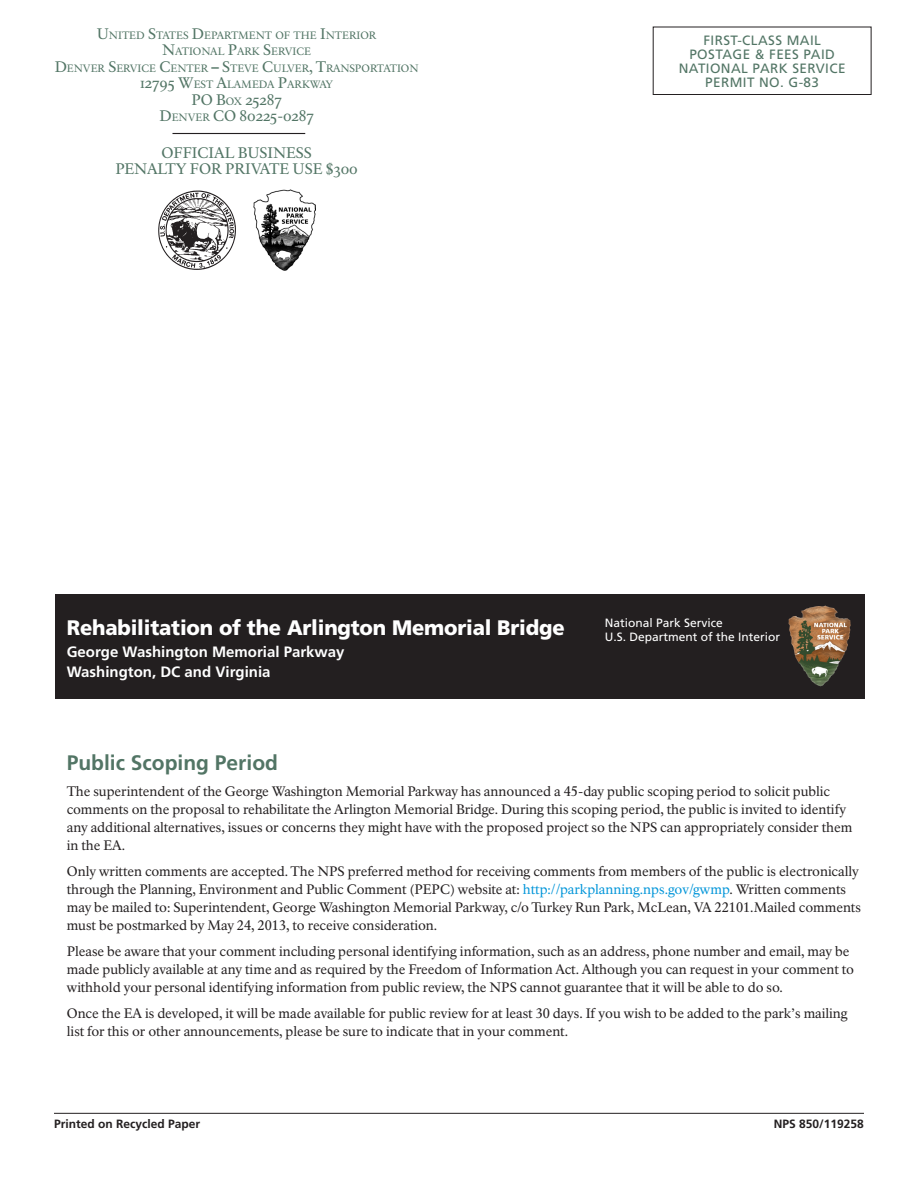
<style>
.page{position:relative;width:918px;height:1188px;background:#fff}
.page>*{position:absolute;margin:0;border:0;box-sizing:border-box;transform-origin:0 0}
.t1{font:900 21px "Frutiger";letter-spacing:-.01em;color:#fff;scale:.96 1}
.heading_A{font:700 21px "Frutiger";color:#527565}
.t2{font:700 15px "Frutiger";color:#fff}
.heading_A-2{font:15px "NPS Rawlinson";color:#527565}
.heading_A-3{font:15px "NPS Rawlinson";letter-spacing:-.01em;color:#527565}
.Body_text{font:13.5px/18px "NPS Rawlinson OT";letter-spacing:-.005em;color:#231f20}
.heading_A-4{font:13.5px "Frutiger";letter-spacing:.03em;color:#527565}
.t3{font:12px "Frutiger";color:#fff}
.t4{font:700 12px "Frutiger";color:#231f20}
.heading_A-5{font:10.5px "NPS Rawlinson";color:#527565}
.s1{font-size:15px}
.s2{font-family:"Frutiger";font-weight:700;font-size:15px}
.s3{font-size:10.5px}
.s4{color:#0095d9}
</style>
<div class="page">
<hr style="left:54px;top:1113px;width:810px;height:1px;background:#231f20">
<div style="left:55px;top:594px;width:810px;height:104px;background:#231f20"></div>
<img style="left:789px;top:606px;width:36px;height:78px">
<img style="left:254px;top:190px;width:62px;height:81px">
<img style="left:158px;top:190px;width:78px;height:80px">
<hr style="left:172px;top:133px;width:133px;height:1px;background:#231f20">
<div style="left:653px;top:27px;width:218px;height:68px;border:1px solid #231f20"></div>
<p class="heading_A-5" style="left:97px;top:29px;width:281px"><span class="s1">U</span>NITED <span class="s1">S</span>TATES <span class="s1">D</span>EPARTMENT OF THE <span class="s1">I</span>NTERIOR</p>
<p class="heading_A-5" style="left:162px;top:45px;width:150px"><span class="s1">N</span>ATIONAL <span class="s1">P</span>ARK <span class="s1">S</span>ERVICE</p>
<p class="heading_A-5" style="left:55px;top:62px;width:365px"><span class="s1">D</span>ENVER <span class="s1">S</span>ERVICE <span class="s1">C</span>ENTER <span class="s2">–</span> <span class="s1">S</span>TEVE <span class="s1">C</span>ULVER<span class="s1">, T</span>RANSPORTATION</p>
<p class="heading_A-5" style="left:140px;top:78px;width:194px"><span class="s1">12795 W</span>EST <span class="s1">A</span>LAMEDA <span class="s1">P</span>ARKWAY</p>
<p class="heading_A-3" style="left:191px;top:90px;width:92px">PO B<span class="s3">OX</span> 25287</p>
<p class="heading_A-3" style="left:159px;top:107px;width:156px">D<span class="s3">ENVER</span> CO 80225-0287</p>
<p class="heading_A-2" style="left:161px;top:144px;width:152px">OFFICIAL BUSINESS</p>
<p class="heading_A-2" style="left:115px;top:160px;width:244px">PENALTY FOR PRIVATE USE $300</p>
<p class="heading_A-4" style="left:703px;top:32px;width:119px">FIRST-CLASS MAIL</p>
<p class="heading_A-4" style="left:689px;top:46px;width:147px">POSTAGE &amp; FEES PAID</p>
<p class="heading_A-4" style="left:679px;top:60px;width:168px">NATIONAL PARK SERVICE</p>
<p class="heading_A-4" style="left:705px;top:74px;width:115px">PERMIT NO. G-83</p>
<p class="t1" style="left:67px;top:615px;width:520px">Rehabilitation of the Arlington Memorial Bridge</p>
<p class="t2" style="left:67px;top:643px;width:279px">George Washington Memorial Parkway</p>
<p class="t2" style="left:67px;top:663px;width:205px">Washington, DC and Virginia</p>
<p class="t3" style="left:605px;top:616px;width:120px">National Park Service</p>
<p class="t3" style="left:605px;top:630px;width:177px">U.S. Department of the Interior</p>
<p class="heading_A" style="left:67px;top:750px;width:213px">Public Scoping Period</p>
<p class="Body_text" style="left:67px;top:782px;width:787px">The superintendent of the George Washington Memorial Parkway has announced a 45-day public scoping period to solicit public comments on the proposal to rehabilitate the Arlington Memorial Bridge. During this scoping period, the public is invited to identify any additional alternatives, issues or concerns they might have with the proposed project so the NPS can appropriately consider them in the EA.</p>
<p class="Body_text" style="left:67px;top:862px;width:796px">Only written comments are accepted. The NPS preferred method for receiving comments from members of the public is electronically through the Planning, Environment and Public Comment (PEPC) website at: <span class="s4">http://parkplanning.nps.gov/gwmp</span>. Written comments may be mailed to: Superintendent, George Washington Memorial Parkway, c/o Turkey Run Park, McLean, VA 22101.Mailed comments must be postmarked by May 24, 2013, to receive consideration.</p>
<p class="Body_text" style="left:67px;top:942px;width:789px">Please be aware that your comment including personal identifying information, such as an address, phone number and email, may be made publicly available at any time and as required by the Freedom of Information Act. Although you can request in your comment to withhold your personal identifying information from public review, the NPS cannot guarantee that it will be able to do so.</p>
<p class="Body_text" style="left:67px;top:1004px;width:782px">Once the EA is developed, it will be made available for public review for at least 30 days. If you wish to be added to the park’s mailing list for this or other announcements, please be sure to indicate that in your comment.</p>
<p class="t4" style="left:54px;top:1117px;width:148px">Printed on Recycled Paper</p>
<p class="t4" style="left:774px;top:1117px;width:92px">NPS 850/119258</p>
</div>
